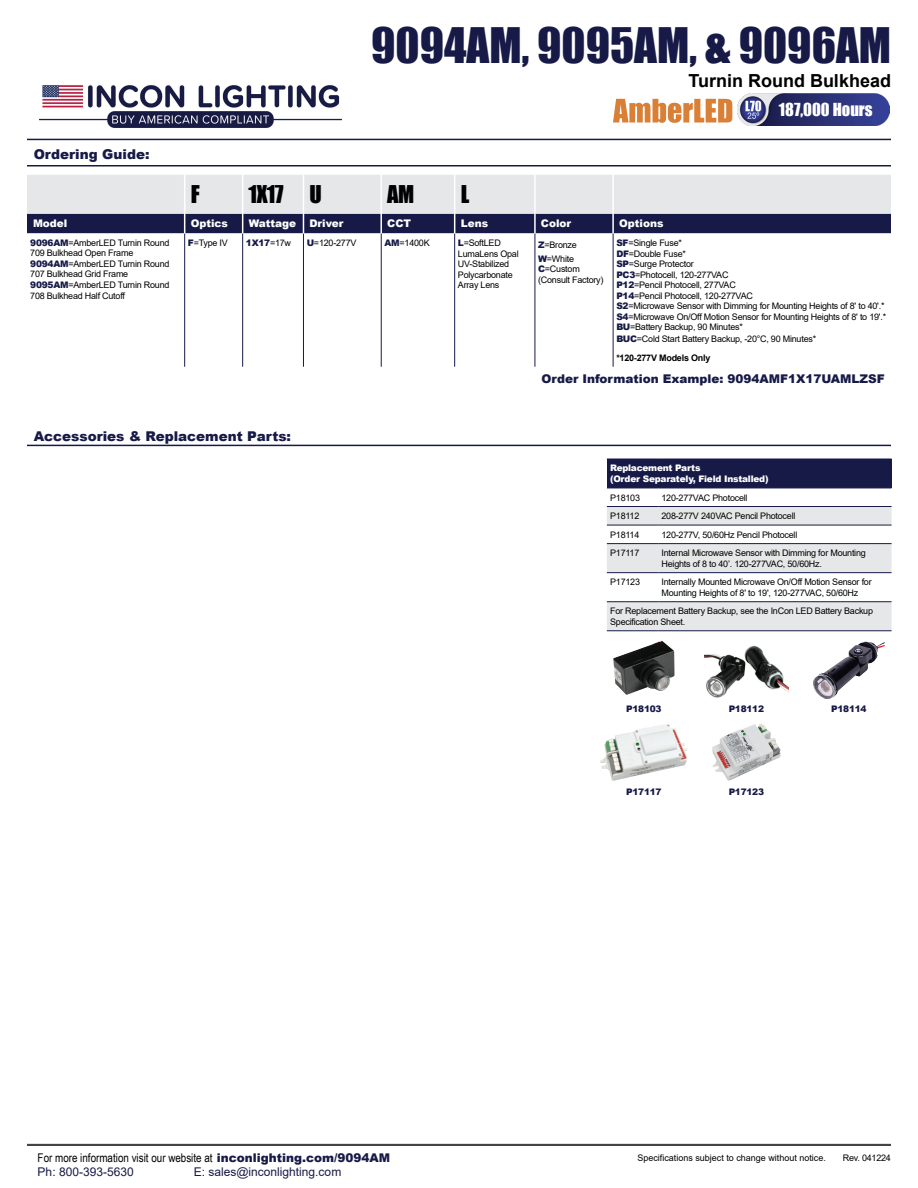
<style>
.page{position:relative;width:918px;height:1188px;background:#fff}
.page>*{position:absolute;margin:0;border:0;box-sizing:border-box;transform-origin:0 0}
.t1{font:45px "Impact";color:#171a47}
.t2{font:22.5px "Impact";letter-spacing:-.025em;color:#000101}
.t3{font:700 18px "Arial";color:#000101}
.t4{font:16.5px "Impact";color:#fff}
.t5{font:900 13.5px "Arial";color:#171a47}
.t6{font:12px "Arial Narrow";color:#000}
.t7{font:900 12px "Arial";color:#171a47}
.t8{font:12px "Arial";color:#171a47}
.t9{font:900 10.5px "Arial";color:#fff}
.t10{font:9px/10.5px "Arial";letter-spacing:-.025em;color:#000}
.t11{font:900 9px/10.5px "Arial";letter-spacing:-.025em;color:#fff}
.t12{font:9px "Arial";color:#000}
.t13{font:900 9px "Arial";letter-spacing:-.025em;color:#171a47}
.s1{font-weight:900;color:#171a47}
.s2{font-weight:400;color:#000}
.s3{font-weight:700}
.s4{font-family:"Arial";font-weight:900;color:#171a47}
</style>
<div class="page">
<hr style="left:27px;top:139px;width:864px;height:1px;background:#171a47">
<svg style="left:613px;top:99px;width:119px;height:24px"></svg>
<img style="left:738px;top:94px;width:152px;height:31px">
<div style="left:27px;top:1144px;width:864px;height:2px;border:2px solid #444543"></div>
<svg style="left:27px;top:233px;width:864px;height:134px"></svg>
<hr style="left:184px;top:233px;width:1px;height:134px;background:#171a47">
<hr style="left:242px;top:233px;width:1px;height:134px;background:#171a47">
<hr style="left:303px;top:233px;width:1px;height:134px;background:#171a47">
<hr style="left:381px;top:233px;width:1px;height:134px;background:#171a47">
<hr style="left:454px;top:233px;width:1px;height:134px;background:#171a47">
<hr style="left:535px;top:233px;width:1px;height:134px;background:#171a47">
<hr style="left:613px;top:233px;width:1px;height:134px;background:#171a47">
<svg style="left:27px;top:175px;width:864px;height:58px;background:#a3a5b4"></svg>
<hr style="left:27px;top:445px;width:864px;height:1px;background:#171a47">
<div style="left:607px;top:459px;width:285px;height:29px;background:#171a47"></div>
<svg style="left:607px;top:507px;width:285px;height:123px"></svg>
<hr style="left:607px;top:488px;width:51px;height:1px;background:#171a47">
<hr style="left:658px;top:488px;width:234px;height:1px;background:#171a47">
<hr style="left:607px;top:506px;width:51px;height:1px;background:#171a47">
<hr style="left:658px;top:506px;width:234px;height:1px;background:#171a47">
<hr style="left:607px;top:525px;width:51px;height:1px;background:#171a47">
<hr style="left:658px;top:525px;width:234px;height:1px;background:#171a47">
<hr style="left:607px;top:543px;width:51px;height:1px;background:#171a47">
<hr style="left:658px;top:543px;width:234px;height:1px;background:#171a47">
<hr style="left:607px;top:572px;width:51px;height:1px;background:#171a47">
<hr style="left:658px;top:572px;width:234px;height:1px;background:#171a47">
<hr style="left:607px;top:601px;width:51px;height:1px;background:#171a47">
<hr style="left:607px;top:630px;width:51px;height:1px;background:#171a47">
<hr style="left:658px;top:630px;width:234px;height:1px;background:#171a47">
<hr style="left:658px;top:601px;width:234px;height:1px;background:#171a47">
<img style="left:704px;top:646px;width:85px;height:52px">
<img style="left:600px;top:724px;width:88px;height:57px">
<img style="left:712px;top:723px;width:69px;height:58px">
<img style="left:613px;top:641px;width:62px;height:54px">
<img style="left:813px;top:642px;width:72px;height:57px">
<hr style="left:27px;top:165px;width:864px;height:2px;background:#171a47">
<img style="left:39px;top:84px;width:303px;height:44px">
<h3 class="t5" style="left:34px;top:145px;width:117px">Ordering Guide:</h3>
<h1 class="t1" style="left:371px;top:11px;width:521px">9094AM, 9095AM, &amp; 9096AM</h1>
<h3 class="t3" style="left:688px;top:68px;width:204px">Turnin Round Bulkhead</h3>
<h3 class="t4" style="left:779px;top:97px;width:95px">187,000 Hours</h3>
<h2 class="t2" style="left:191px;top:177px;width:10px">F</h2>
<h2 class="t2" style="left:249px;top:177px;width:75px">1X17 U</h2>
<h2 class="t2" style="left:387px;top:177px;width:28px">AM</h2>
<h2 class="t2" style="left:461px;top:177px;width:10px">L</h2>
<p class="t9" style="left:33px;top:216px;width:36px">Model</p>
<p class="t9" style="left:191px;top:216px;width:39px">Optics</p>
<p class="t9" style="left:249px;top:216px;width:49px">Wattage</p>
<p class="t9" style="left:309px;top:216px;width:36px">Driver</p>
<p class="t9" style="left:387px;top:216px;width:25px">CCT</p>
<p class="t9" style="left:461px;top:216px;width:29px">Lens</p>
<p class="t9" style="left:541px;top:216px;width:32px">Color</p>
<p class="t9" style="left:619px;top:216px;width:46px">Options</p>
<p class="t10" style="left:30px;top:238px;width:141px"><span class="s1">9096AM</span>=AmberLED Turnin Round<br>709 Bulkhead Open Frame<br><span class="s1">9094AM</span>=AmberLED Turnin Round<br>707 Bulkhead Grid Frame<br><span class="s1">9095AM</span>=AmberLED Turnin Round<br>708 Bulkhead Half Cutoff</p>
<p class="t10" style="left:188px;top:238px;width:41px"><span class="s1">F</span>=Type IV</p>
<p class="t13" style="left:246px;top:236px;width:47px">1X17<span class="s2">=17w</span></p>
<p class="t10" style="left:307px;top:238px;width:51px"><span class="s1">U</span>=120-277V</p>
<p class="t10" style="left:384px;top:238px;width:47px"><span class="s1">AM</span>=1400K</p>
<p class="t10" style="left:458px;top:238px;width:62px"><span class="s1">L</span>=SoftLED<br>LumaLens Opal<br>UV-Stabilized<br>Polycarbonate<br>Array Lens</p>
<p class="t10" style="left:538px;top:238px;width:40px;line-height:13.5px"><span class="s1">Z</span>=Bronze<br><span class="s1">W</span>=White</p>
<p class="t10" style="left:616px;top:238px;width:271px"><span class="s1">SF</span>=Single Fuse*<br><span class="s1">DF</span>=Double Fuse*<br><span class="s1">SP</span>=Surge Protector<br><span class="s1">PC3</span>=Photocell, 120-277VAC<br><span class="s1">P12</span>=Pencil Photocell, 277VAC<br><span class="s1">P14</span>=Pencil Photocell, 120-277VAC<br><span class="s1">S2</span>=Microwave Sensor with Dimming for Mounting Heights of 8' to 40'.* <span class="s1">S4</span>=Microwave On/Off Motion Sensor for Mounting Heights of 8' to 19'.* <span class="s1">BU</span>=Battery Backup, 90 Minutes*</p>
<p class="t10" style="left:616px;top:329px;width:201px;line-height:18.8px"><span class="s1">BUC</span>=Cold Start Battery Backup, -20°C, 90 Minutes* <span class="s3">*120-277V Models Only</span></p>
<h3 class="t7" style="left:542px;top:370px;width:345px">Order Information Example: 9094AMF1X17UAMLZSF</h3>
<p class="t10" style="left:538px;top:264px;width:67px"><span class="s1">C</span>=Custom (Consult Factory)</p>
<h3 class="t5" style="left:34px;top:427px;width:259px">Accessories &amp; Replacement Parts:</h3>
<h3 class="t6" style="left:38px;top:1148px;width:354px">For more information visit our website at <span class="s4">inconlighting.com/9094AM</span></h3>
<h3 class="t8" style="left:38px;top:1163px;width:98px">Ph: 800-393-5630</h3>
<h3 class="t8" style="left:194px;top:1163px;width:149px">E: sales@inconlighting.com</h3>
<p class="t11" style="left:610px;top:463px;width:160px">Replacement Parts<br>(Order Separately, Field Installed)</p>
<p class="t10" style="left:610px;top:492px;width:31px">P18103</p>
<p class="t10" style="left:662px;top:492px;width:88px">120-277VAC Photocell</p>
<p class="t10" style="left:610px;top:511px;width:31px">P18112</p>
<p class="t10" style="left:662px;top:511px;width:135px">208-277V 240VAC Pencil Photocell</p>
<p class="t10" style="left:610px;top:529px;width:31px">P18114</p>
<p class="t10" style="left:662px;top:529px;width:137px">120-277V, 50/60Hz Pencil Photocell</p>
<p class="t10" style="left:610px;top:548px;width:31px">P17117</p>
<p class="t10" style="left:662px;top:548px;width:206px">Internal Microwave Sensor with Dimming for Mounting<br>Heights of 8 to 40’. 120-277VAC, 50/60Hz.</p>
<p class="t10" style="left:610px;top:577px;width:31px">P17123</p>
<p class="t10" style="left:662px;top:577px;width:212px">Internally Mounted Microwave On/Off Motion Sensor for<br>Mounting Heights of 8' to 19', 120-277VAC, 50/60Hz</p>
<p class="t10" style="left:610px;top:606px;width:264px">For Replacement Battery Backup, see the InCon LED Battery Backup<br>Specification Sheet.</p>
<p class="t13" style="left:626px;top:702px;width:37px">P18103</p>
<p class="t13" style="left:831px;top:702px;width:37px">P18114</p>
<p class="t13" style="left:729px;top:702px;width:37px">P18112</p>
<p class="t13" style="left:626px;top:786px;width:37px">P17117</p>
<p class="t13" style="left:729px;top:786px;width:37px">P17123</p>
<p class="t12" style="left:637px;top:1152px;width:190px">Specifications subject to change without notice.</p>
<p class="t10" style="left:843px;top:1153px;width:50px">Rev. 041224</p>
</div>
